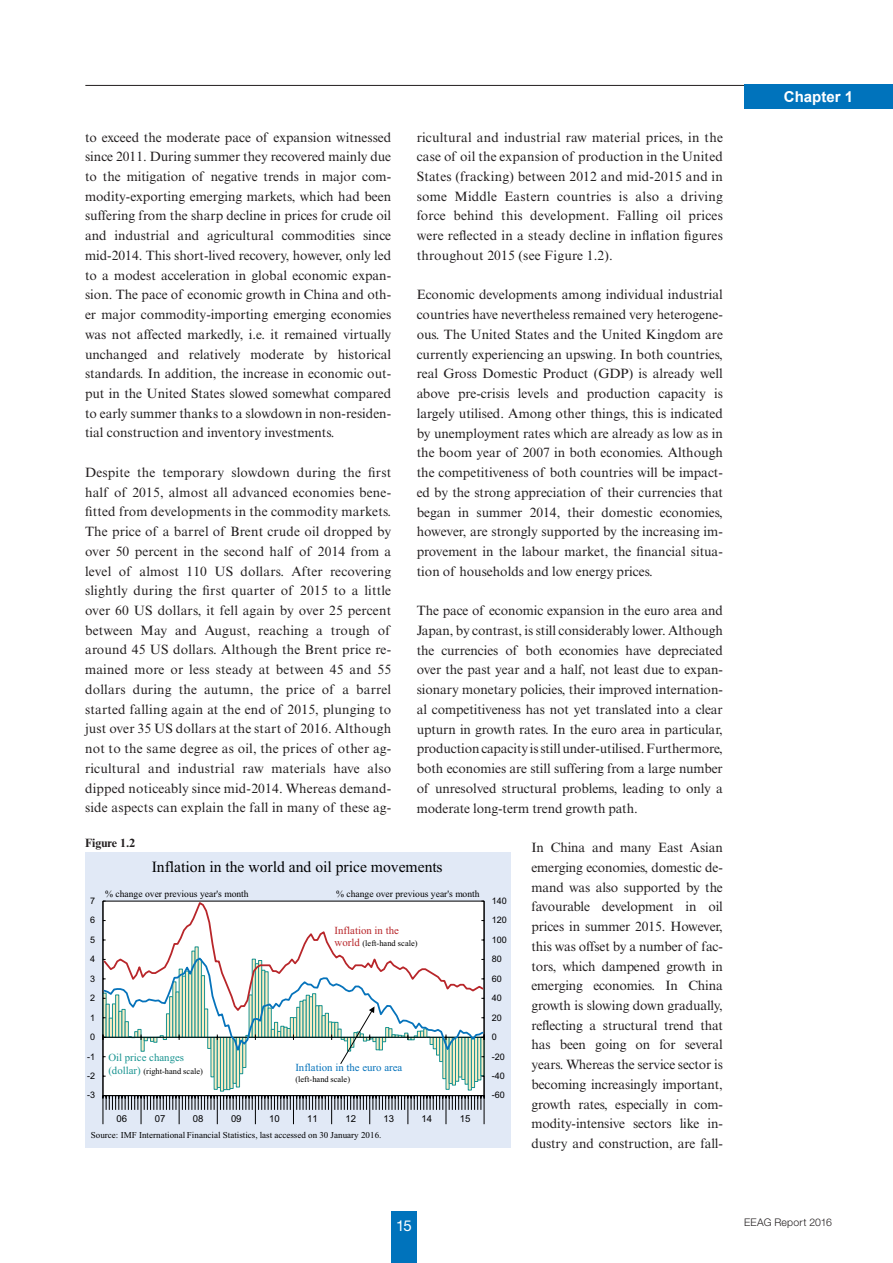
<style>
.page{position:relative;width:893px;height:1263px;background:#fff}
.page>*{position:absolute;margin:0;border:0;box-sizing:border-box;transform-origin:0 0}
.t1{font:15.6px "Times New Roman";color:#000001}
.t2{font:700 15px "Arial";color:#fff}
.t3{font:15px "Helvetica Neue LT Std";color:#fff}
.Fliesstext{font:13.5px/19.8px "Times New Roman MT Std";color:#231f20;text-align:justify}
.Head-8pt{font:700 12px "Times New Roman MT Std";color:#231f20}
.t4{font:10.8px "Times New Roman";color:#0673bb}
.t5{font:10.8px "Times New Roman";color:#199491}
.t6{font:10.8px "Times New Roman";color:#b8262a}
.t7{font:300 10.5px "Helvetica Neue LT Std";letter-spacing:.02em;color:#231f20}
.t8{font:9.6px "Times New Roman";color:#000001}
.t9{font:9.6px "Arial";color:#000001}
.t10{font:9px "Times New Roman";color:#000001}
.t11{font:9px "Arial";letter-spacing:.005em;color:#000001}
.t12{font:8.4px "Times New Roman";color:#000001}
.s1{font-size:10.8px;color:#b8262a}
.s2{font-size:10.8px;color:#199491}
</style>
<div class="page">
<hr style="left:85px;top:85px;width:661px;height:1px;background:#231f20">
<div style="left:391px;top:1212px;width:26px;height:51px;background:#0073bc"></div>
<div style="left:744px;top:85px;width:149px;height:24px;background:#0073bc"></div>
<div style="left:85px;top:852px;width:425px;height:296px;background:#e1e9f6"></div>
<svg style="left:102px;top:900px;width:383px;height:225px"></svg>
<svg style="left:103px;top:901px;width:381px;height:163px;background:#e7ece9"></svg>
<p class="Fliesstext" style="left:85px;top:127px;width:308px">to exceed the moderate pace of expansion witnessed since 2011. During summer they recovered mainly due to the mitigation of negative trends in major com&shy;modity-exporting emerging markets, which had been suffering from the sharp decline in prices for crude oil and industrial and agricultural commodities since mid-2014. This short-lived recovery, however, only led to a modest acceleration in global economic expan&shy;sion. The pace of economic growth in China and oth&shy;er major commodity-importing emerging economies was not affected markedly, i.e. it remained virtually unchanged and relatively moderate by historical standards. In addition, the increase in economic out&shy;put in the United States slowed somewhat compared to early summer thanks to a slowdown in non-residen&shy;tial construction and inventory investments.</p>
<p class="Fliesstext" style="left:85px;top:462px;width:308px">Despite the temporary slowdown during the first half of 2015, almost all advanced economies bene&shy;fitted from developments in the commodity markets.<br>The price of a barrel of Brent crude oil dropped by over 50 percent in the second half of 2014 from a level of almost 110 US dollars. After recovering slightly during the first quarter of 2015 to a little over 60 US dollars, it fell again by over 25 percent between May and August, reaching a trough of around 45 US dollars. Although the Brent price re&shy;mained more or less steady at between 45 and 55 dollars during the autumn, the price of a barrel started falling again at the end of 2015, plunging to just over 35 US dollars at the start of 2016. Although not to the same degree as oil, the prices of other ag&shy;ricultural and industrial raw materials have also dipped noticeably since mid-2014. Whereas demand&shy;side aspects can explain the fall in many of these ag-</p>
<p class="Fliesstext" style="left:417px;top:127px;width:308px">ricultural and industrial raw material prices, in the case of oil the expansion of production in the United States (fracking) between 2012 and mid-2015 and in some Middle Eastern countries is also a driving force behind this development. Falling oil prices were reflected in a steady decline in inflation figures throughout 2015 (see Figure 1.2).</p>
<p class="Fliesstext" style="left:417px;top:285px;width:308px">Economic developments among individual industrial countries have nevertheless remained very heterogene&shy;ous. The United States and the United Kingdom are currently experiencing an upswing. In both countries, real Gross Domestic Product (GDP) is already well above pre-crisis levels and production capacity is largely utilised. Among other things, this is indicated by unemployment rates which are already as low as in the boom year of 2007 in both economies. Although the competitiveness of both countries will be impact&shy;ed by the strong appreciation of their currencies that began in summer 2014, their domestic economies, however, are strongly supported by the increasing im&shy;provement in the labour market, the financial situa&shy;tion of households and low energy prices.</p>
<p class="Fliesstext" style="left:417px;top:601px;width:308px">The pace of economic expansion in the euro area and Japan, by contrast, is still considerably lower. Although the currencies of both economies have depreciated over the past year and a half, not least due to expan&shy;sionary monetary policies, their improved internation&shy;al competitiveness has not yet translated into a clear upturn in growth rates. In the euro area in particular, production capacity is still under-utilised. Furthermore, both economies are still suffering from a large number of unresolved structural problems, leading to only a moderate long-term trend growth path.</p>
<p class="Fliesstext" style="left:531px;top:838px;width:193px">In China and many East Asian emerging economies, domestic de&shy;mand was also supported by the favourable development in oil prices in summer 2015. However, this was offset by a number of fac&shy;tors, which dampened growth in emerging economies. In China growth is slowing down gradually, reflecting a structural trend that has been going on for several years. Whereas the service sector is becoming increasingly important, growth rates, especially in com&shy;modity-intensive sectors like in&shy;dustry and construction, are fall-</p>
<p class="Head-8pt" style="left:85px;top:835px;width:52px">Figure 1.2</p>
<p class="t1" style="left:152px;top:856px;width:292px">Inflation in the world and oil price movements</p>
<p class="t8" style="left:105px;top:887px;width:145px">% change over previous year's month</p>
<p class="t8" style="left:336px;top:887px;width:145px">% change over previous year's month</p>
<p class="t11" style="left:492px;top:895px;width:17px">140</p>
<p class="t11" style="left:90px;top:895px;width:7px">7</p>
<p class="t11" style="left:492px;top:914px;width:17px">120</p>
<p class="t11" style="left:90px;top:914px;width:7px">6</p>
<p class="t6" style="left:335px;top:923px;width:66px">Inflation in the</p>
<p class="t12" style="left:335px;top:938px;width:85px"><span class="s1">world</span> (left-hand scale)</p>
<p class="t11" style="left:492px;top:934px;width:17px">100</p>
<p class="t11" style="left:90px;top:934px;width:7px">5</p>
<p class="t11" style="left:492px;top:953px;width:12px">80</p>
<p class="t11" style="left:90px;top:953px;width:7px">4</p>
<p class="t11" style="left:492px;top:973px;width:12px">60</p>
<p class="t11" style="left:90px;top:973px;width:7px">3</p>
<p class="t11" style="left:492px;top:992px;width:12px">40</p>
<p class="t11" style="left:90px;top:992px;width:7px">2</p>
<p class="t11" style="left:492px;top:1011px;width:12px">20</p>
<p class="t11" style="left:90px;top:1011px;width:7px">1</p>
<p class="t11" style="left:492px;top:1031px;width:7px">0</p>
<p class="t11" style="left:90px;top:1031px;width:7px">0</p>
<p class="t11" style="left:492px;top:1050px;width:14px">-20</p>
<p class="t11" style="left:87px;top:1050px;width:10px">-1</p>
<p class="t5" style="left:108px;top:1050px;width:77px">Oil price changes</p>
<p class="t12" style="left:108px;top:1065px;width:96px"><span class="s2">(dollar)</span> (right-hand scale)</p>
<p class="t4" style="left:295px;top:1060px;width:109px">Inflation in the euro area</p>
<p class="t12" style="left:295px;top:1073px;width:56px">(left-hand scale)</p>
<p class="t11" style="left:492px;top:1070px;width:14px">-40</p>
<p class="t11" style="left:87px;top:1070px;width:10px">-2</p>
<p class="t11" style="left:492px;top:1089px;width:14px">-60</p>
<p class="t11" style="left:87px;top:1089px;width:10px">-3</p>
<p class="t9" style="left:117px;top:1112px;width:12px">06</p>
<p class="t9" style="left:155px;top:1112px;width:12px">07</p>
<p class="t9" style="left:193px;top:1112px;width:12px">08</p>
<p class="t9" style="left:231px;top:1112px;width:12px">09</p>
<p class="t9" style="left:269px;top:1112px;width:12px">10</p>
<p class="t9" style="left:307px;top:1112px;width:12px">11</p>
<p class="t9" style="left:345px;top:1112px;width:12px">12</p>
<p class="t9" style="left:383px;top:1112px;width:12px">13</p>
<p class="t9" style="left:422px;top:1112px;width:12px">14</p>
<p class="t9" style="left:460px;top:1112px;width:12px">15</p>
<p class="t10" style="left:91px;top:1128px;width:292px">Source: IMF International Financial Statistics, last accessed on 30 January 2016.</p>
<p class="t2" style="left:784px;top:88px;width:71px">Chapter 1</p>
<p class="t3" style="left:396px;top:1217px;width:17px">15</p>
<p class="t7" style="left:744px;top:1216px;width:89px">EEAG Report 2016</p>
</div>
